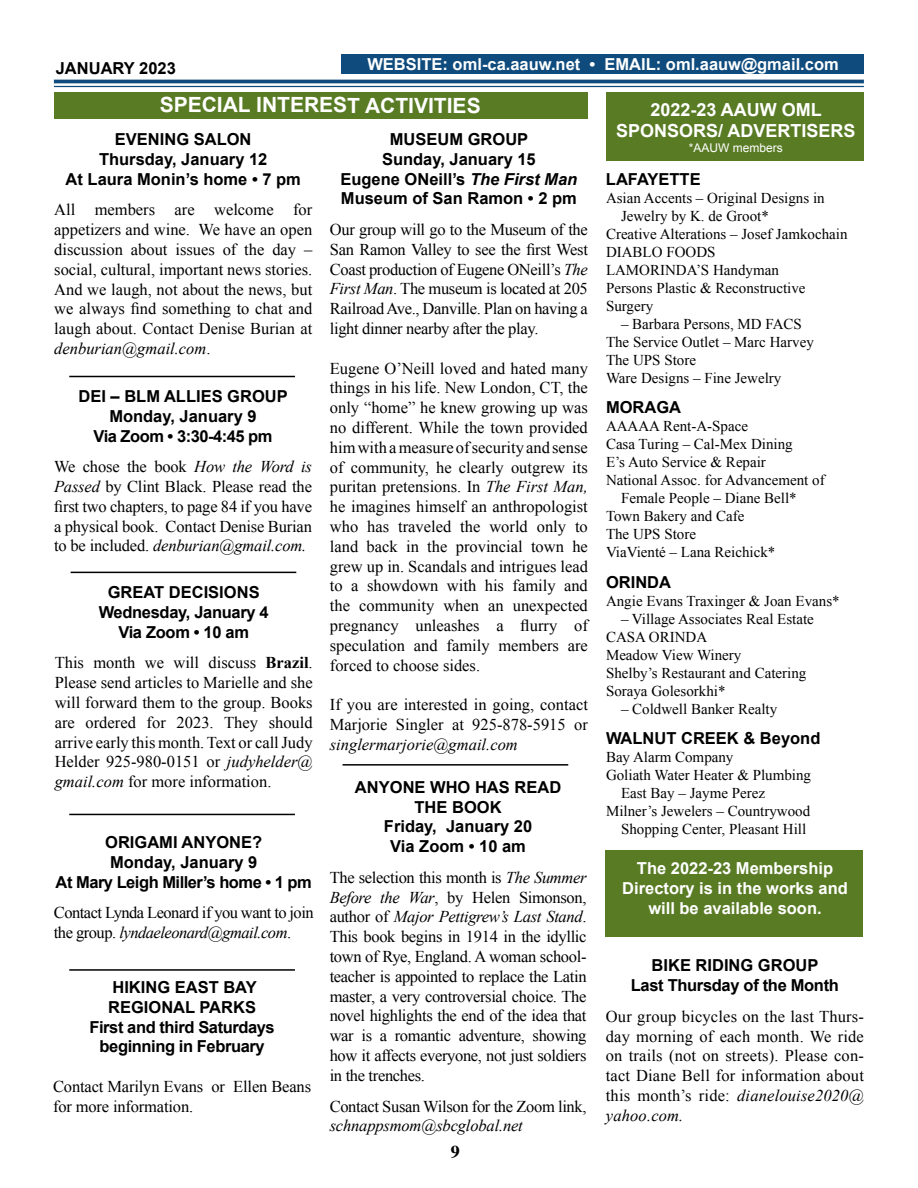
<style>
.page{position:relative;width:918px;height:1188px;background:#fff}
.page>*{position:absolute;margin:0;border:0;box-sizing:border-box;transform-origin:0 0}
.t1{font:700 21px "Arial";letter-spacing:-.005em;color:#fff}
.t2{font:700 18px/21.6px "Arial";color:#fff;text-align:center}
.t3{font:700 18px "Times";color:#000}
.t4{font:16.5px/19.8px "Times New Roman";letter-spacing:-.01em;color:#000;text-align:justify}
.t5{font:700 16.5px/19.8px "Arial";color:#000;text-align:center}
.t6{font:700 16.5px/19.8px "Arial";color:#fff;text-align:center}
.t7{font:700 16.5px/19.8px "Arial";letter-spacing:-.02em;color:#000;text-align:center}
.t8{font:700 16.5px/19.8px "Arial";letter-spacing:-.025em;color:#000;text-align:center}
.t9{font:16.5px/19.8px "Times New Roman";letter-spacing:-.03em;color:#000}
.t10{font:italic 16.5px "Times New Roman";letter-spacing:-.005em;color:#000}
.t11{font:15px/18px "Times New Roman";color:#000}
.t12{font:12px "Arial";color:#fff}
.s1{font-style:italic}
.s2{font-weight:700}
</style>
<div class="page">
<svg style="left:54px;top:83px;width:810px;height:3px"></svg>
<hr style="left:54px;top:80px;width:810px;height:3px;background:#0f4b7d">
<hr style="left:54px;top:86px;width:810px;height:1px;background:#0f4b7d">
<div style="left:341px;top:54px;width:523px;height:20px;background:#0f4b7d"></div>
<div style="left:54px;top:92px;width:534px;height:27px;background:#597b24"></div>
<hr style="left:69px;top:969px;width:226px;height:2px;background:#000">
<hr style="left:71px;top:572px;width:225px;height:1px;background:#000">
<hr style="left:69px;top:814px;width:226px;height:1px;background:#000">
<hr style="left:343px;top:764px;width:225px;height:2px;background:#000">
<hr style="left:69px;top:376px;width:226px;height:1px;background:#000">
<div style="left:606px;top:93px;width:257px;height:68px;background:#597b24"></div>
<div style="left:606px;top:850px;width:257px;height:87px;background:#597b24"></div>
<p class="t5" style="left:56px;top:59px;width:122px">JANUARY 2023</p>
<p class="t6" style="left:367px;top:55px;width:473px">WEBSITE: oml-ca.aauw.net • EMAIL: oml.aauw@gmail.com</p>
<p class="t1" style="left:160px;top:91px;width:323px">SPECIAL INTEREST ACTIVITIES</p>
<p class="t5" style="left:66px;top:130px;width:237px">EVENING SALON<br>Thursday, January 12<br>At Laura Monin’s home • 7 pm</p>
<p class="t4" style="left:54px;top:200px;width:260px">All members are welcome for appetizers and wine. We have an open discussion about issues of the day – social, cultural, important news stories.<br>And we laugh, not about the news, but we always find something to chat and laugh about. Contact Denise Burian at <span class="s1">denburian@gmail.com</span>.</p>
<p class="t5" style="left:78px;top:387px;width:211px">DEI – BLM ALLIES GROUP<br>Monday, January 9<br>Via Zoom • 3:30-4:45 pm</p>
<p class="t4" style="left:54px;top:457px;width:260px">We chose the book <span class="s1">How the Word is Passed</span> by Clint Black. Please read the first two chapters, to page 84 if you have a physical book. Contact Denise Burian to be included. <span class="s1">denburian@gmail.com.</span></p>
<p class="t7" style="left:99px;top:583px;width:172px">GREAT DECISIONS<br>Wednesday, January 4<br>Via Zoom • 10 am</p>
<p class="t4" style="left:55px;top:653px;width:260px">This month we will discuss <span class="s2">Brazil</span>.<br>Please send articles to Marielle and she will forward them to the group. Books are ordered for 2023. They should arrive early this month.Text or call Judy Helder 925-980-0151 or <span class="s1">judyhelder@ gmail.com</span> for more information.</p>
<p class="t5" style="left:56px;top:833px;width:258px">ORIGAMI ANYONE?<br>Monday, January 9<br>At Mary Leigh Miller’s home • 1 pm</p>
<p class="t9" style="left:54px;top:902px;width:261px">Contact Lynda Leonard if you want to join the group. <span class="s1">lyndaeleonard@gmail.com</span>.</p>
<p class="t8" style="left:89px;top:978px;width:187px">HIKING EAST BAY<br>REGIONAL PARKS<br>First and third Saturdays beginning in February</p>
<p class="t4" style="left:53px;top:1076px;width:259px">Contact Marilyn Evans or Ellen Beans for more information.</p>
<p class="t5" style="left:340px;top:130px;width:238px">MUSEUM GROUP<br>Sunday, January 15<br>Eugene ONeill’s <span class="s1">The First Man<br></span>Museum of San Ramon • 2 pm</p>
<p class="t4" style="left:330px;top:219px;width:260px">Our group will go to the Museum of the San Ramon Valley to see the first West Coast production of Eugene ONeill’s <span class="s1">The First Man</span>. The museum is located at 205<br>Railroad Ave., Danville. Plan on having a light dinner nearby after the play.</p>
<p class="t4" style="left:330px;top:358px;width:260px">Eugene O’Neill loved and hated many things in his life. New London, CT, the only “home” he knew growing up was no different. While the town provided him with a measure of security and sense of community, he clearly outgrew its puritan pretensions. In <span class="s1">The First Man, </span>he imagines himself an anthropologist who has traveled the world only to land back in the provincial town he grew up in. Scandals and intrigues lead to a showdown with his family and the community when an unexpected pregnancy unleashes a flurry of speculation and family members are forced to choose sides.</p>
<p class="t4" style="left:330px;top:695px;width:260px">If you are interested in going, contact<br>Marjorie Singler at 925-878-5915 or</p>
<p class="t10" style="left:330px;top:733px;width:189px">singlermarjorie@gmail.com</p>
<p class="t5" style="left:355px;top:778px;width:208px">ANYONE WHO HAS READ<br>THE BOOK<br>Friday, January 20<br>Via Zoom • 10 am</p>
<p class="t4" style="left:330px;top:867px;width:258px">The selection this month is <span class="s1">The Summer Before the War</span>, by Helen Simonson, author of <span class="s1">Major Pettigrew’s Last Stand</span>.<br>This book begins in 1914 in the idyllic town of Rye, England. A woman school&shy;teacher is appointed to replace the Latin master, a very controversial choice. The novel highlights the end of the idea that war is a romantic adventure, showing how it affects everyone, not just soldiers in the trenches.</p>
<p class="t4" style="left:330px;top:1096px;width:258px">Contact Susan Wilson for the Zoom link,</p>
<p class="t10" style="left:330px;top:1114px;width:195px">schnappsmom@sbcglobal.net</p>
<p class="t3" style="left:451px;top:1135px;width:10px">9</p>
<p class="t2" style="left:616px;top:99px;width:241px">2022-23 AAUW OML<br>SPONSORS/ ADVERTISERS</p>
<p class="t12" style="left:689px;top:140px;width:96px">*AAUW members</p>
<p class="t5" style="left:606px;top:169px;width:96px">LAFAYETTE</p>
<p class="t11" style="left:606px;top:188px;width:220px">Asian Accents – Original Designs in</p>
<p class="t11" style="left:621px;top:206px;width:149px">Jewelry by K. de Groot*</p>
<p class="t11" style="left:606px;top:224px;width:243px">Creative Alterations – Josef Jamkochain</p>
<p class="t11" style="left:606px;top:242px;width:111px">DIABLO FOODS</p>
<p class="t11" style="left:606px;top:260px;width:174px">LAMORINDA’S Handyman</p>
<p class="t11" style="left:606px;top:278px;width:201px">Persons Plastic &amp; Reconstructive</p>
<p class="t11" style="left:606px;top:296px;width:49px">Surgery</p>
<p class="t11" style="left:606px;top:314px;width:209px;text-indent:15px">– Barbara Persons, MD FACS<br>The Service Outlet – Marc Harvey<br>The UPS Store<br>Ware Designs – Fine Jewelry</p>
<p class="t5" style="left:606px;top:398px;width:77px">MORAGA</p>
<p class="t11" style="left:606px;top:417px;width:144px">AAAAA Rent-A-Space</p>
<p class="t11" style="left:606px;top:435px;width:188px">Casa Turing – Cal-Mex Dining</p>
<p class="t11" style="left:606px;top:453px;width:161px">E’s Auto Service &amp; Repair</p>
<p class="t11" style="left:606px;top:471px;width:220px">National Assoc. for Advancement of</p>
<p class="t11" style="left:621px;top:489px;width:177px">Female People – Diane Bell*</p>
<p class="t11" style="left:606px;top:507px;width:140px">Town Bakery and Cafe</p>
<p class="t11" style="left:606px;top:525px;width:91px">The UPS Store</p>
<p class="t11" style="left:606px;top:543px;width:171px">ViaVienté – Lana Reichick*</p>
<p class="t5" style="left:606px;top:573px;width:67px">ORINDA</p>
<p class="t11" style="left:606px;top:591px;width:235px">Angie Evans Traxinger &amp; Joan Evans*</p>
<p class="t11" style="left:606px;top:609px;width:209px;text-indent:15px">– Village Associates Real Estate<br>CASA ORINDA<br>Meadow View Winery<br>Shelby’s Restaurant and Catering<br>Soraya Golesorkhi*</p>
<p class="t11" style="left:621px;top:699px;width:158px">– Coldwell Banker Realty</p>
<p class="t5" style="left:606px;top:729px;width:216px">WALNUT CREEK &amp; Beyond</p>
<p class="t11" style="left:606px;top:748px;width:129px">Bay Alarm Company</p>
<p class="t11" style="left:606px;top:766px;width:207px">Goliath Water Heater &amp; Plumbing</p>
<p class="t11" style="left:621px;top:784px;width:146px">East Bay – Jayme Perez</p>
<p class="t11" style="left:606px;top:802px;width:206px">Milner’s Jewelers – Countrywood</p>
<p class="t11" style="left:621px;top:820px;width:187px">Shopping Center, Pleasant Hill</p>
<p class="t6" style="left:622px;top:859px;width:227px">The 2022-23 Membership<br>Directory is in the works and will be available soon.</p>
<p class="t7" style="left:631px;top:956px;width:210px">BIKE RIDING GROUP<br>Last Thursday of the Month</p>
<p class="t4" style="left:606px;top:1006px;width:260px">Our group bicycles on the last Thurs&shy;day morning of each month. We ride on trails (not on streets). Please con&shy;tact Diane Bell for information about this month’s ride: <span class="s1">dianelouise2020@ yahoo.com.</span></p>
</div>
